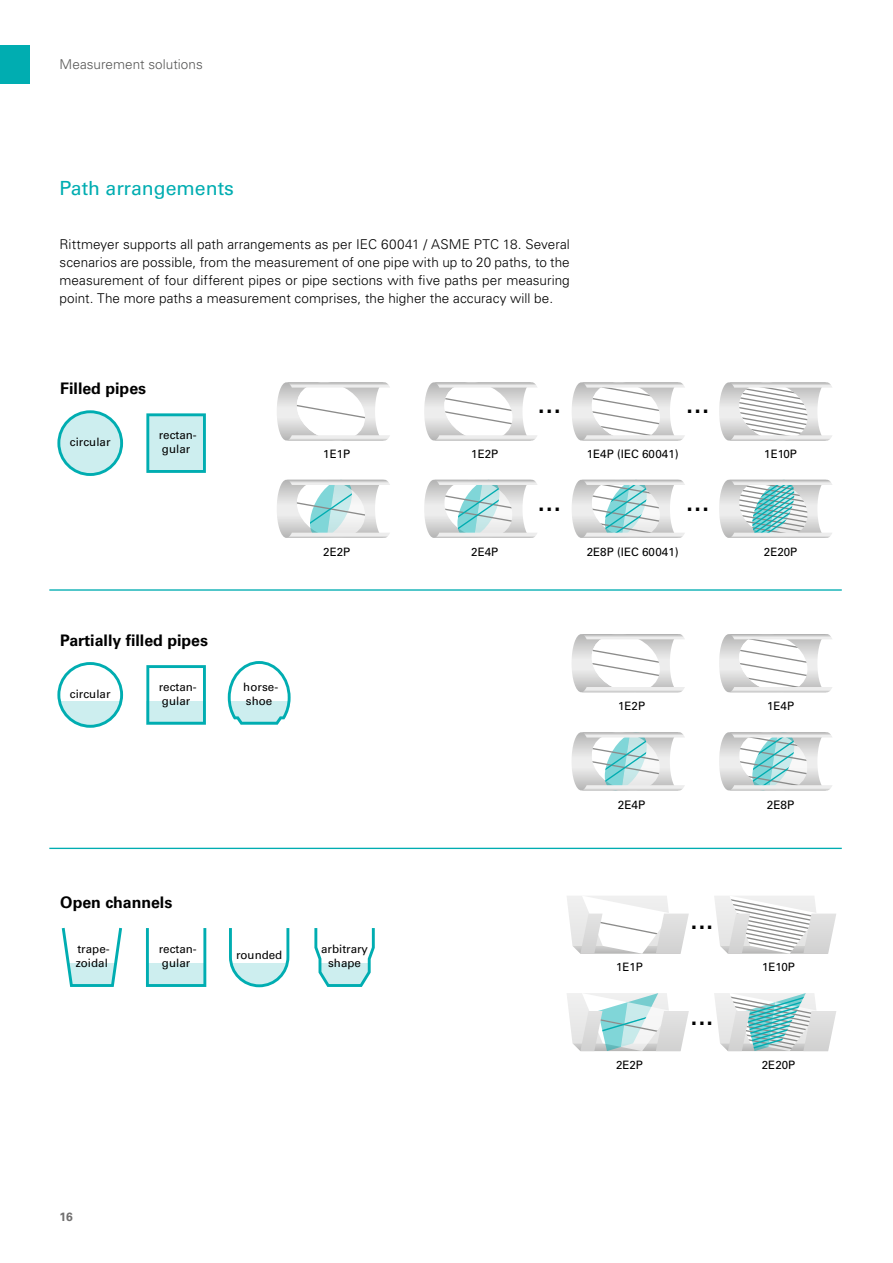
<style>
.page{position:relative;width:893px;height:1263px;background:#fff}
.page>*{position:absolute;margin:0;border:0;box-sizing:border-box;transform-origin:0 0}
.t1{font:28.5px "Univers LT Std";color:#000}
.t2{font:19.5px "Univers LT Std";color:#00adb1}
.t3{font:700 15.9px "Univers LT Std";color:#000}
.t4{font:300 13.5px/18px "Univers LT Std";letter-spacing:.005em;color:#000;text-align:justify}
.t5{font:300 13.5px "Univers LT Std";letter-spacing:.005em;color:#575756}
.t6{font:700 12px "Univers LT Std";color:#706f6f}
.t7{font:11.85px "Univers LT Std";color:#000}
.t8{font:11.55px/14px "Univers LT Std";color:#000}
</style>
<div class="page">
<div style="left:0;top:45px;width:30px;height:39px;background:#00adb1"></div>
<svg style="left:277px;top:382px;width:113px;height:59px"></svg>
<svg style="left:424px;top:382px;width:113px;height:59px"></svg>
<svg style="left:424px;top:480px;width:113px;height:58px"></svg>
<svg style="left:277px;top:480px;width:113px;height:58px"></svg>
<svg style="left:719px;top:479px;width:113px;height:59px"></svg>
<svg style="left:572px;top:382px;width:113px;height:59px"></svg>
<svg style="left:572px;top:479px;width:113px;height:59px"></svg>
<svg style="left:719px;top:732px;width:113px;height:59px"></svg>
<svg style="left:572px;top:634px;width:113px;height:59px"></svg>
<svg style="left:719px;top:634px;width:113px;height:59px"></svg>
<svg style="left:572px;top:732px;width:113px;height:58px"></svg>
<hr style="left:49px;top:589px;width:793px;height:2px;background:#00adb1">
<hr style="left:49px;top:848px;width:793px;height:1px;background:#00adb1">
<svg style="left:146px;top:413px;width:60px;height:60px;background:#a8e2e3"></svg>
<svg style="left:57px;top:410px;width:66px;height:66px"></svg>
<svg style="left:146px;top:665px;width:60px;height:60px"></svg>
<svg style="left:57px;top:662px;width:66px;height:66px"></svg>
<div style="left:146px;top:926px;width:60px;height:61px;border:3px solid #00adb1"></div>
<svg style="left:314px;top:928px;width:61px;height:35px"></svg>
<svg style="left:61px;top:927px;width:61px;height:36px"></svg>
<svg style="left:229px;top:928px;width:61px;height:35px"></svg>
<svg style="left:66px;top:963px;width:305px;height:25px;fill:#cdeeef"></svg>
<svg style="left:719px;top:382px;width:113px;height:59px"></svg>
<svg style="left:228px;top:661px;width:63px;height:64px"></svg>
<svg style="left:567px;top:896px;width:122px;height:58px"></svg>
<svg style="left:714px;top:896px;width:122px;height:58px"></svg>
<svg style="left:567px;top:993px;width:122px;height:58px"></svg>
<svg style="left:714px;top:993px;width:122px;height:59px"></svg>
<p class="t5" style="left:60px;top:56px;width:145px">Measurement solutions</p>
<h2 class="t2" style="left:60px;top:177px;width:176px">Path arrangements</h2>
<p class="t4" style="left:60px;top:235px;width:512px">Rittmeyer supports all path arrangements as per IEC 60041 / ASME PTC 18. Several scenarios are possible, from the measurement of one pipe with up to 20 paths, to the measurement of four different pipes or pipe sections with five paths per measuring point. The more paths a measurement comprises, the higher the accuracy will be.</p>
<p class="t3" style="left:60px;top:379px;width:87px">Filled pipes</p>
<p class="t8" style="left:70px;top:435px;width:42px">circular</p>
<p class="t8" style="left:159px;top:428px;width:39px">rectan&shy;gular</p>
<p class="t3" style="left:60px;top:631px;width:149px">Partially filled pipes</p>
<p class="t8" style="left:70px;top:687px;width:42px">circular</p>
<p class="t8" style="left:159px;top:680px;width:39px">rectan&shy;gular</p>
<p class="t8" style="left:243px;top:680px;width:36px">horse&shy;shoe</p>
<p class="t8" style="left:323px;top:447px;width:29px">1E1P</p>
<p class="t8" style="left:471px;top:447px;width:29px">1E2P</p>
<h1 class="t1" style="left:537px;top:386px;width:25px">...</h1>
<h1 class="t1" style="left:686px;top:386px;width:25px">...</h1>
<p class="t8" style="left:587px;top:447px;width:93px">1E4P (IEC 60041)</p>
<h1 class="t1" style="left:537px;top:484px;width:25px">...</h1>
<h1 class="t1" style="left:686px;top:484px;width:25px">...</h1>
<p class="t8" style="left:764px;top:447px;width:34px">1E10P</p>
<p class="t8" style="left:587px;top:545px;width:93px">2E8P (IEC 60041)</p>
<p class="t8" style="left:323px;top:545px;width:29px">2E2P</p>
<p class="t8" style="left:471px;top:545px;width:29px">2E4P</p>
<p class="t8" style="left:764px;top:545px;width:35px">2E20P</p>
<p class="t8" style="left:618px;top:699px;width:29px">1E2P</p>
<p class="t8" style="left:767px;top:699px;width:29px">1E4P</p>
<p class="t7" style="left:618px;top:797px;width:29px">2E4P</p>
<p class="t7" style="left:767px;top:797px;width:29px">2E8P</p>
<p class="t3" style="left:60px;top:893px;width:114px">Open channels</p>
<p class="t8" style="left:159px;top:942px;width:39px">rectan&shy;gular</p>
<p class="t8" style="left:236px;top:947px;width:48px">rounded</p>
<p class="t8" style="left:321px;top:942px;width:48px;text-align:center">arbitrary shape</p>
<p class="t8" style="left:76px;top:942px;width:35px">trape&shy;zoidal</p>
<p class="t6" style="left:60px;top:1210px;width:15px">16</p>
<p class="t8" style="left:616px;top:960px;width:29px">1E1P</p>
<p class="t8" style="left:616px;top:1058px;width:29px">2E2P</p>
<h1 class="t1" style="left:690px;top:902px;width:25px">...</h1>
<h1 class="t1" style="left:690px;top:997px;width:25px">...</h1>
<p class="t8" style="left:762px;top:960px;width:34px">1E10P</p>
<p class="t8" style="left:762px;top:1058px;width:35px">2E20P</p>
</div>
